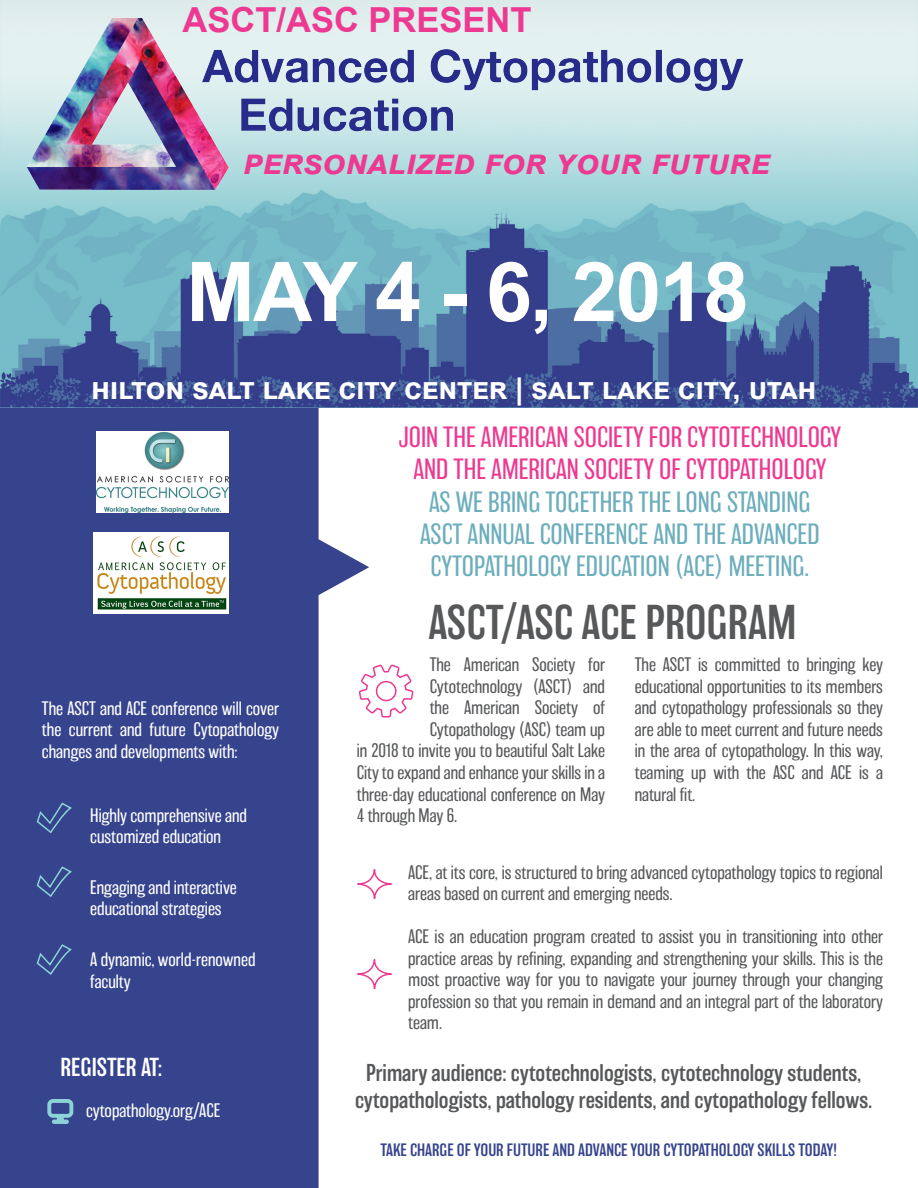
<style>
.page{position:relative;width:918px;height:1188px;background:#fff}
.page>*{position:absolute;margin:0;border:0;box-sizing:border-box;transform-origin:0 0}
.t1{font:700 82.5px "Arial";letter-spacing:-.025em;color:#fff}
._2nd_Section_Header{font:300 45px "Balboa";color:#57585a}
.t2{font:italic 700 34.5px "Arial";color:#ed3991}
.t3{font:700 34.5px "Arial";color:#ed3991}
.t4{font:700 30px "Arial";letter-spacing:-.01em;color:#fff}
.Body_Text{font:200 27px "Balboa";color:#6daebc}
.Body_Text-2{font:200 27px "Balboa";color:#ed3991}
._2nd_Section_Header-2{font:300 24px "Balboa";color:#fff}
._2nd_Section_Header-3{font:300 22.5px/27px "Balboa";color:#57585a;text-align:center}
.Body_Text-3{font:200 18px/21.6px "Balboa";color:#57585a;text-align:justify}
.Body_Text-4{font:200 18px/21.6px "Balboa";color:#fff}
._2nd_Section_Header-4{font:300 16.5px "Balboa";color:#36448e}
</style>
<div class="page">
<svg style="left:0;top:407px;width:369px;height:781px;background:#525e9d"></svg>
<img style="left:0;top:0;width:918px;height:407px">
<svg style="left:35px;top:802px;width:38px;height:33px"></svg>
<svg style="left:35px;top:865px;width:38px;height:34px"></svg>
<svg style="left:35px;top:943px;width:38px;height:34px"></svg>
<div style="left:357px;top:869px;width:35px;height:30px;border:2px solid #ed3991;border-radius:50%"></div>
<div style="left:357px;top:959px;width:35px;height:31px;border:2px solid #ed3991;border-radius:50%"></div>
<img style="left:96px;top:432px;width:132px;height:81px">
<img style="left:93px;top:532px;width:135px;height:81px">
<svg style="left:358px;top:663px;width:56px;height:55px"></svg>
<div style="left:376px;top:681px;width:21px;height:20px;border:2px solid #ed3991;border-radius:50%"></div>
<img style="left:1px;top:18px;width:758px;height:183px">
<svg style="left:47px;top:1098px;width:27px;height:27px"></svg>
<p class="t3" style="left:183px;top:-5px;width:350px">ASCT/ASC PRESENT</p>
<p class="t2" style="left:243px;top:139px;width:529px">personalized for your future</p>
<p class="t1" style="left:186px;top:234px;width:564px">MAY 4 - 6, 2018</p>
<p class="t4" style="left:91px;top:367px;width:727px">hilton salt lake city center | salt lake city, utah</p>
<p class="Body_Text-2" style="left:399px;top:422px;width:444px">JOIN THE AMERICAN SOCIETY FOR CYTOTECHNOLOGY</p>
<p class="Body_Text-2" style="left:413px;top:455px;width:415px">AND THE AMERICAN SOCIETY OF CYTOPATHOLOGY</p>
<p class="Body_Text" style="left:429px;top:487px;width:383px">AS WE BRING TOGETHER THE LONG STANDING</p>
<p class="Body_Text" style="left:420px;top:520px;width:401px">ASCT ANNUAL CONFERENCE AND THE ADVANCED</p>
<p class="Body_Text" style="left:431px;top:552px;width:380px">CYTOPATHOLOGY EDUCATION (ACE) MEETING.</p>
<p class="Body_Text-4" style="left:42px;top:697px;width:239px;text-align:justify">The ASCT and ACE conference will cover the current and future Cytopathology changes and developments with:</p>
<p class="Body_Text-4" style="left:90px;top:805px;width:158px">Highly comprehensive and customized education</p>
<p class="Body_Text-4" style="left:90px;top:876px;width:148px">Engaging and interactive educational strategies</p>
<p class="Body_Text-4" style="left:90px;top:949px;width:167px">A dynamic, world-renowned faculty</p>
<p class="_2nd_Section_Header" style="left:429px;top:599px;width:369px">ASCT/ASC ACE PROGRAM</p>
<p class="Body_Text-3" style="left:430px;top:654px;width:177px">The American Society for</p>
<p class="Body_Text-3" style="left:430px;top:675px;width:177px">Cytotechnology (ASCT) and</p>
<p class="Body_Text-3" style="left:430px;top:697px;width:177px">the American Society of</p>
<p class="Body_Text-3" style="left:430px;top:719px;width:177px">Cytopathology (ASC) team up</p>
<p class="Body_Text-3" style="left:357px;top:740px;width:250px">in 2018 to invite you to beautiful Salt Lake</p>
<p class="Body_Text-3" style="left:357px;top:762px;width:250px">City to expand and enhance your skills in a</p>
<p class="Body_Text-3" style="left:357px;top:783px;width:250px">three-day educational conference on May</p>
<p class="Body_Text-3" style="left:357px;top:805px;width:102px">4 through May 6.</p>
<p class="Body_Text-3" style="left:635px;top:654px;width:250px">The ASCT is committed to bringing key educational opportunities to its members and cytopathology professionals so they are able to meet current and future needs in the area of cytopathology. In this way, teaming up with the ASC and ACE is a natural fit.</p>
<p class="Body_Text-3" style="left:408px;top:862px;width:476px">ACE, at its core, is structured to bring advanced cytopathology topics to regional areas based on current and emerging needs.</p>
<p class="Body_Text-3" style="left:408px;top:926px;width:476px">ACE is an education program created to assist you in transitioning into other practice areas by refining, expanding and strengthening your skills. This is the most proactive way for you to navigate your journey through your changing profession so that you remain in demand and an integral part of the laboratory team.</p>
<p class="_2nd_Section_Header-2" style="left:60px;top:1054px;width:103px">REGISTER AT:</p>
<p class="_2nd_Section_Header-3" style="left:355px;top:1059px;width:519px">Primary audience: cytotechnologists, cytotechnology students, cytopathologists, pathology residents, and cytopathology fellows.</p>
<p class="_2nd_Section_Header-4" style="left:381px;top:1142px;width:458px">TAKE CHARGE OF YOUR FUTURE AND ADVANCE YOUR CYTOPATHOLOGY SKILLS TODAY!</p>
<p class="Body_Text-4" style="left:86px;top:1100px;width:136px">cytopathology.org/ACE</p>
</div>
